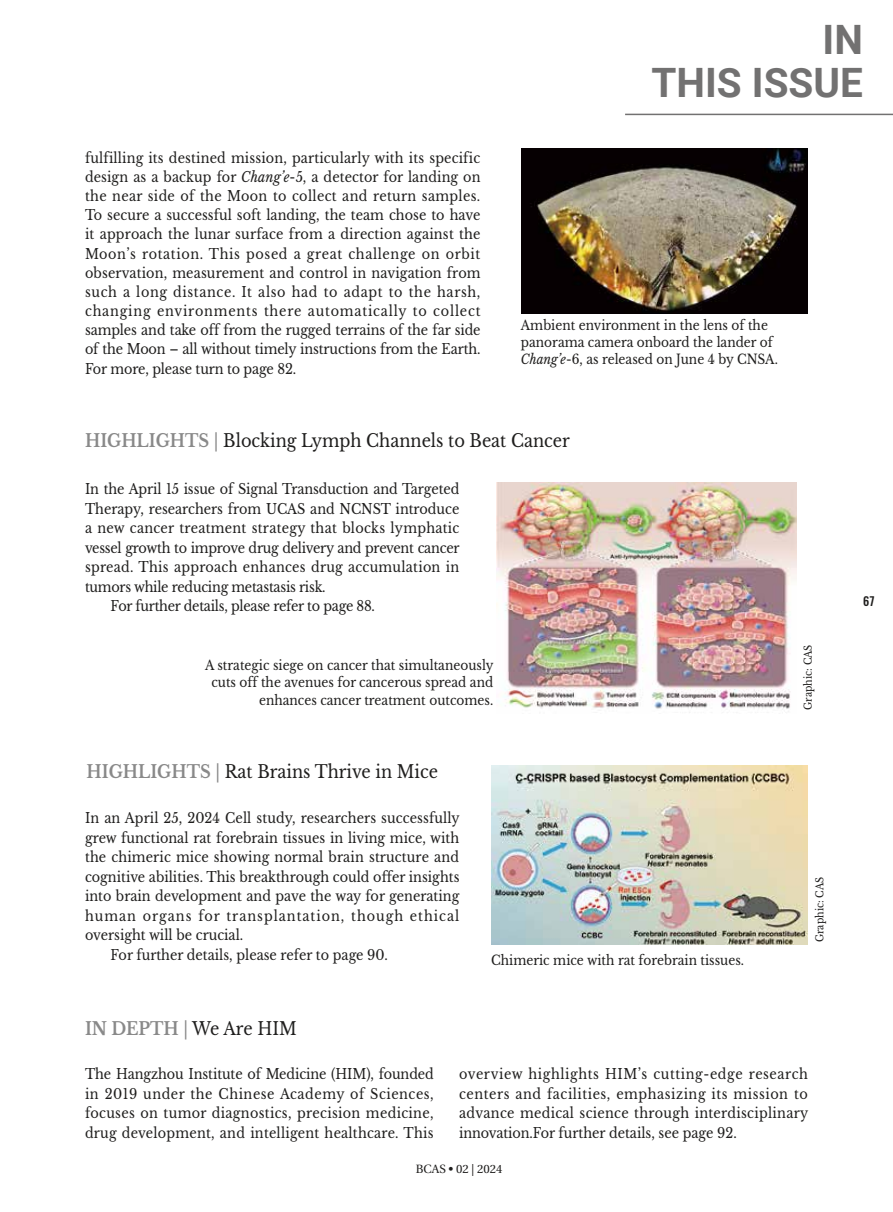
<style>
.page{position:relative;width:893px;height:1212px;background:#fff}
.page>*{position:absolute;margin:0;border:0;box-sizing:border-box;transform-origin:0 0}
.t1{font:700 40.5px/43.5px "Roboto";color:#727171;text-align:right}
.t2{font:18px "Libre Baskerville";color:#1f1e1d;scale:.9 1}
.t3{font:14.25px/19.2px "Libre Baskerville";color:#1f1e1d;text-align:justify;scale:.9 1}
.t4{font:14.25px "Libre Baskerville";letter-spacing:-.02em;color:#1f1e1d;scale:.9 1}
.t5{font:14.25px "Libre Baskerville";letter-spacing:.02em;color:#1f1e1d;scale:.9 1}
.t6{font:14.25px "Libre Baskerville";letter-spacing:.075em;color:#1f1e1d;scale:.9 1}
.t7{font:13.5px/17.2px "Libre Baskerville";color:#1f1e1d;scale:.9 1}
.t8{font:12px "Linguistics Pro";color:#1f1e1d}
.t9{font:500 12px "Oswald";color:#1f1e1d}
.t10{font:10.5px "Libre Baskerville";color:#1f1e1d;scale:.9 1}
.s1{font-style:italic}
.s2{font-weight:700;color:#898989}
.s3{color:#898989}
</style>
<div class="page">
<img style="left:521px;top:149px;width:287px;height:164px">
<img style="left:496px;top:483px;width:300px;height:230px">
<img style="left:491px;top:766px;width:317px;height:178px">
<hr style="left:625px;top:114px;width:268px;height:1px;background:#727171">
<p class="t3" style="left:85px;top:148px;width:441px">fulfilling its destined mission, particularly with its specific design as a backup for <span class="s1">Chang’e</span>-5, a detector for landing on the near side of the Moon to collect and return samples.<br>To secure a successful soft landing, the team chose to have it approach the lunar surface from a direction against the Moon’s rotation. This posed a great challenge on orbit observation, measurement and control in navigation from such a long distance. It also had to adapt to the harsh, changing environments there automatically to collect samples and take off from the rugged terrains of the far side of the Moon – all without timely instructions from the Earth.<br>For more, please turn to page 82.</p>
<h1 class="t1" style="left:651px;top:16px;width:213px">IN<br>THIS ISSUE</h1>
<p class="t7" style="left:521px;top:316px;width:287px">Ambient environment in the lens of the panorama camera onboard the lander of<br><span class="s1">Chang’e</span>-6, as released on June 4 by CNSA.</p>
<p class="t2" style="left:85px;top:429px;width:540px"><span class="s2">HIGHLIGHTS</span> <span class="s3">|</span> Blocking Lymph Channels to Beat Cancer</p>
<p class="t3" style="left:85px;top:480px;width:417px">In the April 15 issue of Signal Transduction and Targeted</p>
<p class="t3" style="left:85px;top:499px;width:417px">Therapy, researchers from UCAS and NCNST introduce</p>
<p class="t5" style="left:85px;top:520px;width:417px">a new cancer treatment strategy that blocks lymphatic</p>
<p class="t4" style="left:85px;top:539px;width:418px">vessel growth to improve drug delivery and prevent cancer</p>
<p class="t5" style="left:85px;top:559px;width:417px">spread. This approach enhances drug accumulation in</p>
<p class="t4" style="left:85px;top:578px;width:269px">tumors while reducing metastasis risk.</p>
<p class="t4" style="left:111px;top:598px;width:295px">For further details, please refer to page 88.</p>
<p class="t7" style="left:205px;top:657px;width:322px;text-align:right">A strategic siege on cancer that simultaneously cuts off the avenues for cancerous spread and enhances cancer treatment outcomes.</p>
<p class="t2" style="left:87px;top:760px;width:392px"><span class="s2">HIGHLIGHTS</span> <span class="s3">|</span> Rat Brains Thrive in Mice</p>
<p class="t3" style="left:85px;top:809px;width:418px">In an April 25, 2024 Cell study, researchers successfully</p>
<p class="t3" style="left:85px;top:828px;width:417px">grew functional rat forebrain tissues in living mice, with</p>
<p class="t3" style="left:85px;top:848px;width:417px">the chimeric mice showing normal brain structure and</p>
<p class="t3" style="left:85px;top:867px;width:418px">cognitive abilities. This breakthrough could offer insights</p>
<p class="t3" style="left:85px;top:887px;width:417px">into brain development and pave the way for generating</p>
<p class="t6" style="left:85px;top:907px;width:417px">human organs for transplantation, though ethical</p>
<p class="t3" style="left:85px;top:926px;width:177px">oversight will be crucial.</p>
<p class="t3" style="left:111px;top:945px;width:310px">For further details, please refer to page 90.</p>
<p class="t7" style="left:491px;top:951px;width:283px">Chimeric mice with rat forebrain tissues.</p>
<p class="t10" style="left:802px;top:710px;width:74px;rotate:-90deg">Graphic: CAS</p>
<p class="t10" style="left:813px;top:942px;width:74px;rotate:-90deg">Graphic: CAS</p>
<p class="t2" style="left:85px;top:1018px;width:237px"><span class="s2">IN DEPTH</span> <span class="s3">|</span> We Are HIM</p>
<p class="t3" style="left:85px;top:1064px;width:389px">The Hangzhou Institute of Medicine (HIM), founded in 2019 under the Chinese Academy of Sciences, focuses on tumor diagnostics, precision medicine, drug development, and intelligent healthcare. This</p>
<p class="t3" style="left:459px;top:1064px;width:389px">overview highlights HIM’s cutting-edge research centers and facilities, emphasizing its mission to advance medical science through interdisciplinary innovation.For further details, see page 92.</p>
<p class="t8" style="left:416px;top:1159px;width:88px">BCAS • 02 | 2024</p>
<p class="t9" style="left:863px;top:592px;width:13px">67</p>
</div>
